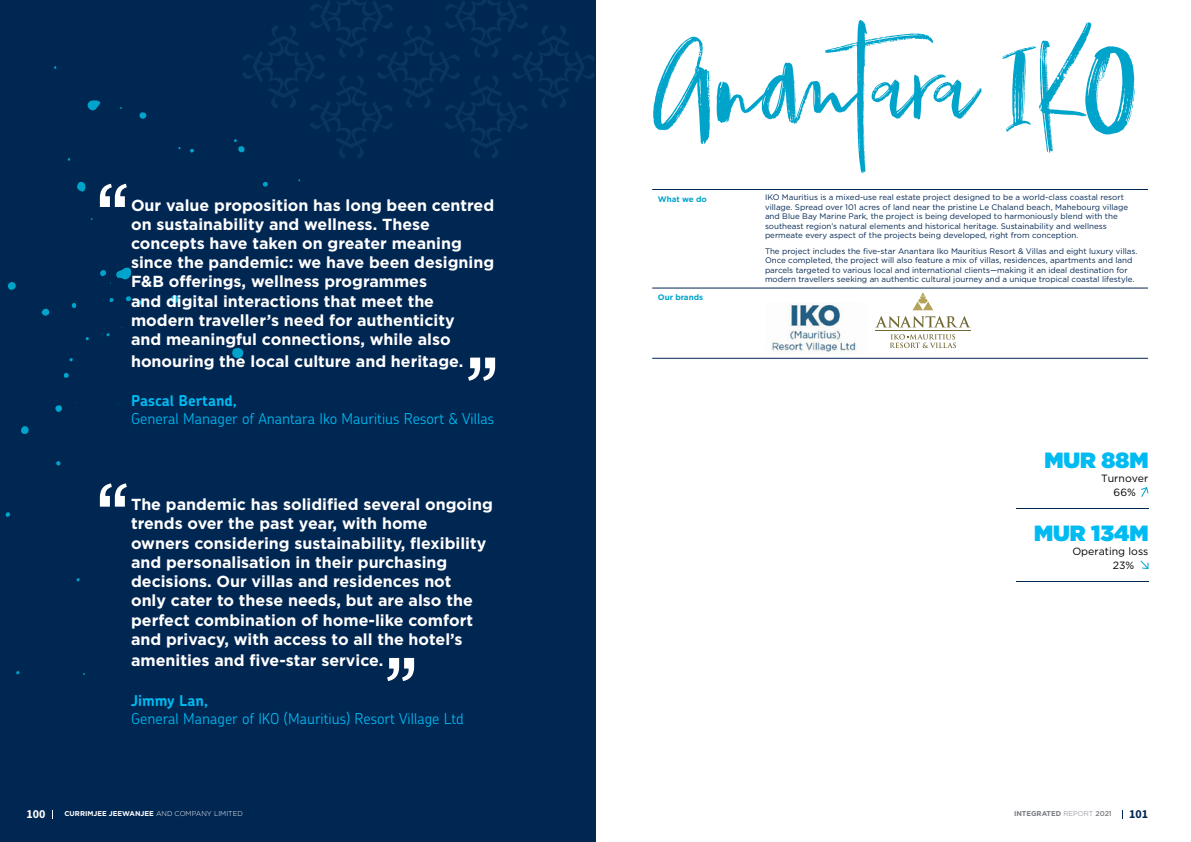
<style>
.page{position:relative;width:1191px;height:842px;background:#fff}
.page>*{position:absolute;margin:0;border:0;box-sizing:border-box;transform-origin:0 0}
.t1{font:500 87.1px "Gotham Condensed";color:#fff}
.t2{font:58px "Bestlady";color:#00a4cb}
.t3{font:900 22px "Gotham";color:#00baf2}
.t4{font:700 16px/19.2px "Gotham";color:#fff}
.t5{font:300 15px "Chevin";color:#00baf2}
.t6{font:700 15px "Chevin";color:#00baf2}
.t7{font:12px "Source Sans Variable";color:#fff}
.t8{font:12px "Source Sans Variable";color:#002652}
.t9{font:10.5px/14px "Gotham";color:#000;text-align:center}
.t10{font:8px/9.6px "Gotham";color:#002652}
.t11{font:700 8px "Gotham";color:#00a4cb}
.t12{font:700 7px "Gotham";color:#fff}
.t13{font:700 7px "Gotham";color:#777a81}
.s1{font-weight:300}
.s2{font-weight:500}
</style>
<div class="page">
<div style="left:0;top:0;width:595px;height:842px;background:#002652"></div>
<svg style="left:234px;top:0;width:361px;height:158px"></svg>
<svg style="left:262px;top:182px;width:6px;height:5px"></svg>
<svg style="left:190px;top:149px;width:4px;height:4px"></svg>
<svg style="left:140px;top:112px;width:7px;height:7px"></svg>
<svg style="left:87px;top:100px;width:13px;height:10px"></svg>
<svg style="left:77px;top:181px;width:9px;height:11px"></svg>
<svg style="left:232px;top:348px;width:11px;height:10px"></svg>
<svg style="left:170px;top:295px;width:9px;height:8px"></svg>
<svg style="left:137px;top:300px;width:5px;height:5px"></svg>
<svg style="left:126px;top:296px;width:5px;height:5px"></svg>
<svg style="left:100px;top:268px;width:35px;height:16px"></svg>
<svg style="left:109px;top:298px;width:4px;height:4px"></svg>
<svg style="left:71px;top:303px;width:5px;height:5px"></svg>
<svg style="left:101px;top:333px;width:9px;height:3px"></svg>
<svg style="left:85px;top:337px;width:4px;height:4px"></svg>
<svg style="left:41px;top:309px;width:8px;height:7px"></svg>
<svg style="left:8px;top:282px;width:8px;height:8px"></svg>
<svg style="left:64px;top:373px;width:5px;height:5px"></svg>
<svg style="left:55px;top:405px;width:7px;height:7px"></svg>
<svg style="left:21px;top:426px;width:8px;height:8px"></svg>
<svg style="left:56px;top:461px;width:5px;height:5px"></svg>
<svg style="left:5px;top:512px;width:5px;height:5px"></svg>
<svg style="left:16px;top:671px;width:4px;height:3px"></svg>
<hr style="left:652px;top:288px;width:109px;height:1px;background:#002652">
<hr style="left:761px;top:288px;width:387px;height:1px;background:#002652">
<hr style="left:652px;top:358px;width:109px;height:1px;background:#002652">
<hr style="left:761px;top:358px;width:387px;height:1px;background:#002652">
<hr style="left:652px;top:189px;width:109px;height:1px;background:#002652">
<hr style="left:761px;top:189px;width:387px;height:1px;background:#002652">
<img style="left:770px;top:303px;width:86px;height:50px">
<svg style="left:875px;top:316px;width:95px;height:12px"></svg>
<svg style="left:912px;top:292px;width:21px;height:18px"></svg>
<hr style="left:875px;top:331px;width:95px;height:1px;background:#726935">
<svg style="left:890px;top:334px;width:66px;height:14px"></svg>
<svg style="left:1141px;top:487px;width:8px;height:10px"></svg>
<hr style="left:1015px;top:508px;width:133px;height:1px;background:#002652">
<svg style="left:1140px;top:560px;width:9px;height:9px"></svg>
<hr style="left:1015px;top:581px;width:133px;height:1px;background:#002652">
<h1 class="t1" style="left:96px;top:164px;width:34px">“</h1>
<p class="t4" style="left:131px;top:195px;width:365px">Our value proposition has long been centred on sustainability and wellness. These concepts have taken on greater meaning since the pandemic: we have been designing F&amp;B offerings, wellness programmes<br>and digital interactions that meet the modern traveller’s need for authenticity<br>and meaningful connections, while also</p>
<h3 class="t4" style="left:131px;top:351px;width:334px">honouring the local culture and heritage.</h3>
<h3 class="t6" style="left:131px;top:391px;width:107px">Pascal Bertand,</h3>
<h3 class="t5" style="left:131px;top:409px;width:364px">General Manager of Anantara Iko Mauritius Resort &amp; Villas</h3>
<h1 class="t1" style="left:466px;top:338px;width:34px">”</h1>
<h1 class="t1" style="left:96px;top:463px;width:34px">“</h1>
<p class="t4" style="left:131px;top:495px;width:363px">The pandemic has solidified several ongoing trends over the past year, with home<br>owners considering sustainability, flexibility and personalisation in their purchasing decisions. Our villas and residences not<br>only cater to these needs, but are also the perfect combination of home-like comfort and privacy, with access to all the hotel’s</p>
<h3 class="t4" style="left:131px;top:651px;width:254px">amenities and five-star service.</h3>
<h3 class="t6" style="left:131px;top:691px;width:79px">Jimmy Lan,</h3>
<h3 class="t5" style="left:131px;top:709px;width:334px">General Manager of IKO (Mauritius) Resort Village Ltd</h3>
<h1 class="t1" style="left:385px;top:638px;width:34px">”</h1>
<h2 class="t2" style="left:652px;top:65px;width:489px">Anantara IKO</h2>
<p class="t11" style="left:658px;top:193px;width:50px">What we do</p>
<p class="t10" style="left:765px;top:192px;width:365px">IKO Mauritius is a mixed-use real estate project designed to be a world-class coastal resort village. Spread over 101 acres of land near the pristine Le Chaland beach, Mahebourg village and Blue Bay Marine Park, the project is being developed to harmoniously blend with the southeast region’s natural elements and historical heritage. Sustainability and wellness permeate every aspect of the projects being developed, right from conception.</p>
<p class="t10" style="left:765px;top:246px;width:374px">The project includes the five-star Anantara Iko Mauritius Resort &amp; Villas and eight luxury villas.<br>Once completed, the project will also feature a mix of villas, residences, apartments and land parcels targeted to various local and international clients—making it an ideal destination for modern travellers seeking an authentic cultural journey and a unique tropical coastal lifestyle.</p>
<p class="t11" style="left:658px;top:292px;width:47px">Our brands</p>
<h3 class="t3" style="left:1044px;top:444px;width:105px">MUR 88M</h3>
<h3 class="t9" style="left:1101px;top:471px;width:49px">Turnover<br>66%</h3>
<h3 class="t3" style="left:1034px;top:517px;width:116px">MUR 134M</h3>
<h3 class="t9" style="left:1112px;top:544px;width:37px;text-align:left;text-indent:-40px">Operating loss<br>23%</h3>
<h3 class="t7" style="left:26px;top:807px;width:21px">100</h3>
<p class="t12" style="left:64px;top:809px;width:180px">CURRIMJEE JEEWANJEE <span class="s1">AND COMPANY LIMITED</span></p>
<p class="t13" style="left:1014px;top:809px;width:99px">INTEGRATED <span class="s1">REPORT</span> <span class="s2">2021</span></p>
<h3 class="t8" style="left:1129px;top:807px;width:21px">101</h3>
</div>
